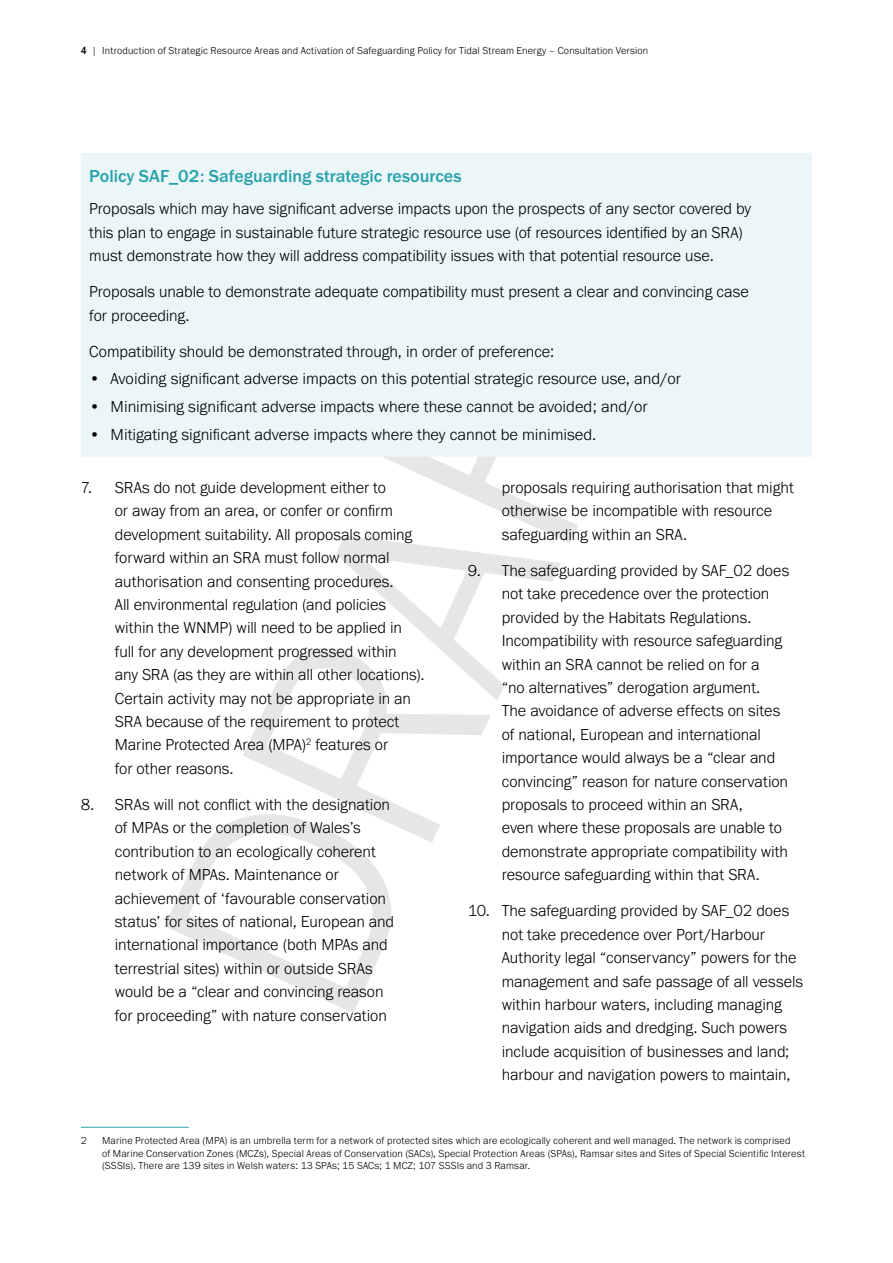
<style>
.page{position:relative;width:893px;height:1263px;background:#fff}
.page>*{position:absolute;margin:0;border:0;box-sizing:border-box;transform-origin:0 0}
.t1{font:300 312px "Franklin Gothic URW";color:#000}
.H2_Sub_Head_Spanned{font:500 18px "Franklin Gothic URW";color:#28a1ac}
.Body_Text_numbered{font:300 16.5px/23.4px "Franklin Gothic URW";letter-spacing:-.005em;color:#000}
.Body_text{font:300 16.5px/23.4px "Franklin Gothic URW";letter-spacing:-.005em;color:#000}
.Bullets{font:300 16.5px "Franklin Gothic URW";color:#000}
.Body_Text_Before_Bullets{font:300 16.5px "Franklin Gothic URW";letter-spacing:-.005em;color:#000}
.Footnotes{font:300 10.5px/12.6px "Franklin Gothic URW";letter-spacing:.015em;color:#000}
.s1{font-weight:500}
</style>
<div class="page">
<div style="left:81px;top:153px;width:731px;height:304px;background:#eaf6f7"></div>
<hr style="left:81px;top:1127px;width:108px;height:1px;background:#28a1ac">
<p class="Footnotes" style="left:81px;top:44px;width:569px"><span class="s1">4</span> | Introduction of Strategic Resource Areas and Activation of Safeguarding Policy for Tidal Stream Energy – Consultation Version</p>
<h2 class="H2_Sub_Head_Spanned" style="left:89px;top:165px;width:374px">Policy SAF_02: Safeguarding strategic resources</h2>
<p class="Body_text" style="left:89px;top:197px;width:663px">Proposals which may have significant adverse impacts upon the prospects of any sector covered by this plan to engage in sustainable future strategic resource use (of resources identified by an SRA) must demonstrate how they will address compatibility issues with that potential resource use.</p>
<p class="Body_text" style="left:89px;top:280px;width:661px">Proposals unable to demonstrate adequate compatibility must present a clear and convincing case for proceeding.</p>
<p class="Body_Text_Before_Bullets" style="left:89px;top:341px;width:466px">Compatibility should be demonstrated through, in order of preference:</p>
<p class="Bullets" style="left:89px;top:369px;width:593px">• Avoiding significant adverse impacts on this potential strategic resource use, and/or</p>
<p class="Bullets" style="left:89px;top:396px;width:560px">• Minimising significant adverse impacts where these cannot be avoided; and/or</p>
<p class="Bullets" style="left:89px;top:424px;width:509px">• Mitigating significant adverse impacts where they cannot be minimised.</p>
<h1 class="t1" style="left:70px;top:911px;width:824px;rotate:-65deg">DRAFT</h1>
<p class="Body_Text_numbered" style="left:115px;top:475px;width:311px;text-indent:-34px">7. SRAs do not guide development either to<br>or away from an area, or confer or confirm development suitability. All proposals coming forward within an SRA must follow normal authorisation and consenting procedures.<br>All environmental regulation (and policies within the WNMP) will need to be applied in full for any development progressed within<br>any SRA (as they are within all other locations).<br>Certain activity may not be appropriate in an SRA because of the requirement to protect Marine Protected Area (MPA)<sup>2</sup> features or<br>for other reasons.</p>
<p class="Body_Text_numbered" style="left:115px;top:792px;width:281px;text-indent:-34px">8. SRAs will not conflict with the designation of MPAs or the completion of Wales’s contribution to an ecologically coherent network of MPAs. Maintenance or achievement of ‘favourable conservation status’ for sites of national, European and international importance (both MPAs and terrestrial sites) within or outside SRAs would be a “clear and convincing reason for proceeding” with nature conservation</p>
<p class="Body_Text_numbered" style="left:502px;top:475px;width:294px">proposals requiring authorisation that might otherwise be incompatible with resource safeguarding within an SRA.</p>
<p class="Body_Text_numbered" style="left:502px;top:558px;width:289px;text-indent:-34px">9. The safeguarding provided by SAF_02 does not take precedence over the protection provided by the Habitats Regulations.<br>Incompatibility with resource safeguarding within an SRA cannot be relied on for a<br>“no alternatives” derogation argument.<br>The avoidance of adverse effects on sites of national, European and international importance would always be a “clear and convincing” reason for nature conservation proposals to proceed within an SRA,<br>even where these proposals are unable to demonstrate appropriate compatibility with resource safeguarding within that SRA.</p>
<p class="Body_Text_numbered" style="left:502px;top:899px;width:303px;text-indent:-34px">10. The safeguarding provided by SAF_02 does not take precedence over Port/Harbour Authority legal “conservancy” powers for the management and safe passage of all vessels within harbour waters, including managing navigation aids and dredging. Such powers include acquisition of businesses and land; harbour and navigation powers to maintain,</p>
<p class="Footnotes" style="left:81px;top:1134px;width:8px">2</p>
<p class="Footnotes" style="left:102px;top:1134px;width:704px">Marine Protected Area (MPA) is an umbrella term for a network of protected sites which are ecologically coherent and well managed. The network is comprised<br>of Marine Conservation Zones (MCZs), Special Areas of Conservation (SACs), Special Protection Areas (SPAs), Ramsar sites and Sites of Special Scientific Interest (SSSIs). There are 139 sites in Welsh waters: 13 SPAs; 15 SACs; 1 MCZ; 107 SSSIs and 3 Ramsar.</p>
</div>
